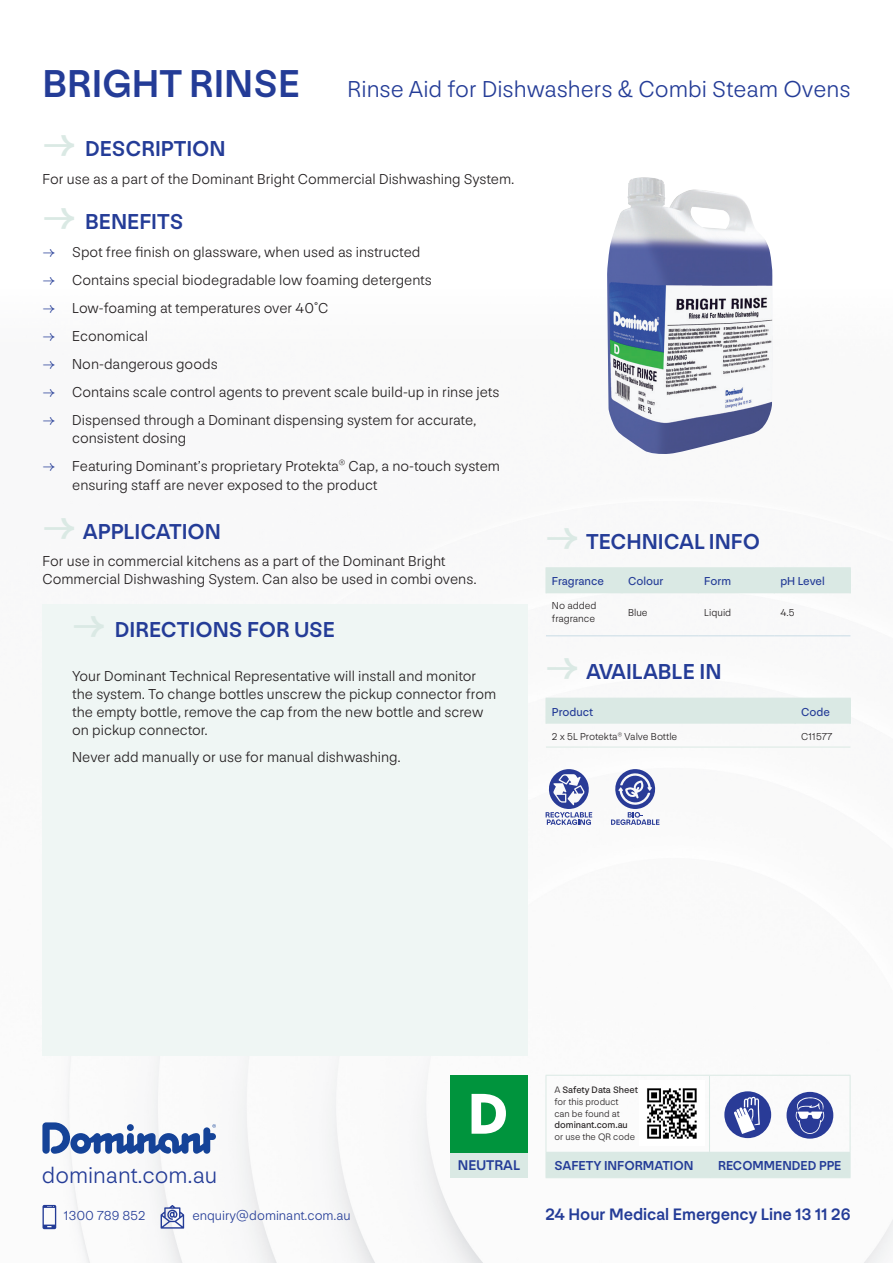
<style>
.page{position:relative;width:893px;height:1263px;background:#fff}
.page>*{position:absolute;margin:0;border:0;box-sizing:border-box;transform-origin:0 0}
.t1{font:900 59.85px "NN Nouvelle Grotesk";color:#fff}
.t2{font:300 24px "NN Nouvelle Grotesk";color:#243c97}
.t3{font:300 23.55px "NN Nouvelle Grotesk";color:#243c97}
.t4{font:500 22.5px "NN Nouvelle Grotesk";color:#243c97}
.t5{font:500 17.25px "NN Nouvelle Grotesk";color:#243c97}
.t6{font:300 15px/18px "NN Nouvelle Grotesk";color:#231f20}
.t7{font:500 14.7px "NN Nouvelle Grotesk";color:#243c97}
.t8{font:300 13.65px "NN Nouvelle Grotesk";color:#243c97}
.t9{font:500 13.5px "NN Nouvelle Grotesk";color:#243c97}
.t10{font:12px "NN Nouvelle Grotesk";color:#243c97}
.t11{font:300 10.5px/12.6px "NN Nouvelle Grotesk";color:#231f20}
.t12{font:300 9.75px/11.7px "NN Nouvelle Grotesk";color:#231f20}
.s1{font-weight:500;font-size:40.5px}
.s2{font-weight:700;font-size:37.5px;color:#dae9e4}
.s3{color:#243c97}
.s4{font-weight:400}
</style>
<div class="page">
<img style="left:42px;top:567px;width:851px;height:696px">
<div style="left:43px;top:604px;width:484px;height:451px;background:#eff6f4"></div>
<div style="left:546px;top:1152px;width:305px;height:26px;background:#dae9e4"></div>
<hr style="left:546px;top:1075px;width:163px;height:1px;background:#dae9e4">
<hr style="left:546px;top:1075px;width:1px;height:77px;background:#dae9e4">
<hr style="left:709px;top:1075px;width:141px;height:1px;background:#dae9e4">
<hr style="left:709px;top:1075px;width:1px;height:77px;background:#dae9e4">
<hr style="left:850px;top:1075px;width:1px;height:77px;background:#dae9e4">
<img style="left:639px;top:1080px;width:66px;height:65px">
<hr style="left:546px;top:635px;width:76px;height:1px;background:#c8dbe5">
<hr style="left:622px;top:635px;width:76px;height:1px;background:#c8dbe5">
<hr style="left:698px;top:635px;width:76px;height:1px;background:#c8dbe5">
<hr style="left:774px;top:635px;width:76px;height:1px;background:#c8dbe5">
<hr style="left:546px;top:567px;width:76px;height:1px;background:#dae9e4">
<hr style="left:622px;top:567px;width:76px;height:1px;background:#dae9e4">
<hr style="left:698px;top:567px;width:76px;height:1px;background:#dae9e4">
<hr style="left:774px;top:567px;width:77px;height:1px;background:#dae9e4">
<div style="left:546px;top:568px;width:305px;height:25px;background:#dae9e4"></div>
<div style="left:546px;top:698px;width:305px;height:26px;background:#dae9e4"></div>
<hr style="left:546px;top:747px;width:249px;height:1px;background:#dae9e4">
<hr style="left:795px;top:747px;width:55px;height:1px;background:#dae9e4">
<svg style="left:43px;top:1205px;width:13px;height:24px"></svg>
<svg style="left:42px;top:1122px;width:174px;height:32px"></svg>
<svg style="left:546px;top:769px;width:46px;height:56px"></svg>
<svg style="left:611px;top:769px;width:48px;height:56px"></svg>
<div style="left:450px;top:1101px;width:77px;height:77px;background:#dae9e4"></div>
<div style="left:450px;top:1075px;width:77px;height:77px;background:#00943d"></div>
<img style="left:607px;top:177px;width:165px;height:277px">
<div style="left:786px;top:1092px;width:47px;height:47px;background:#293b97;border-radius:50%"></div>
<svg style="left:793px;top:1096px;width:33px;height:38px"></svg>
<div style="left:724px;top:1091px;width:47px;height:47px;background:#293b97;border-radius:50%"></div>
<svg style="left:734px;top:1097px;width:26px;height:37px"></svg>
<svg style="left:161px;top:1205px;width:23px;height:23px"></svg>
<p class="t2" style="left:43px;top:75px;width:809px"><span class="s1">BRIGHT RINSE</span> Rinse Aid for Dishwashers &amp; Combi Steam Ovens</p>
<p class="t4" style="left:43px;top:135px;width:185px"><span class="s2">→</span> DESCRIPTION</p>
<p class="t6" style="left:43px;top:170px;width:473px">For use as a part of the Dominant Bright Commercial Dishwashing System.</p>
<p class="t4" style="left:43px;top:208px;width:142px"><span class="s2">→</span> BENEFITS</p>
<p class="t6" style="left:43px;top:243px;width:379px"><span class="s3">→</span> Spot free finish on glassware, when used as instructed</p>
<p class="t6" style="left:43px;top:271px;width:391px"><span class="s3">→</span> Contains special biodegradable low foaming detergents</p>
<p class="t6" style="left:43px;top:299px;width:287px"><span class="s3">→</span> Low-foaming at temperatures over 40˚C</p>
<p class="t6" style="left:43px;top:327px;width:107px"><span class="s3">→</span> Economical</p>
<p class="t6" style="left:43px;top:355px;width:177px"><span class="s3">→</span> Non-dangerous goods</p>
<p class="t6" style="left:43px;top:383px;width:458px"><span class="s3">→</span> Contains scale control agents to prevent scale build-up in rinse jets</p>
<p class="t6" style="left:72px;top:411px;width:406px;text-indent:-30px"><span class="s3">→</span> Dispensed through a Dominant dispensing system for accurate, consistent dosing</p>
<p class="t6" style="left:72px;top:456px;width:429px;line-height:19.5px;text-indent:-30px"><span class="s3">→</span> Featuring Dominant’s proprietary Protekta<sup>®</sup> Cap, a no-touch system ensuring staff are never exposed to the product</p>
<p class="t4" style="left:43px;top:519px;width:180px"><span class="s2">→</span> APPLICATION</p>
<p class="t6" style="left:43px;top:552px;width:436px">For use in commercial kitchens as a part of the Dominant Bright<br>Commercial Dishwashing System. Can also be used in combi ovens.</p>
<p class="t4" style="left:72px;top:617px;width:264px"><span class="s2">→</span> DIRECTIONS FOR USE</p>
<p class="t6" style="left:72px;top:667px;width:425px">Your Dominant Technical Representative will install and monitor the system. To change bottles unscrew the pickup connector from the empty bottle, remove the cap from the new bottle and screw on pickup connector.</p>
<p class="t6" style="left:72px;top:747px;width:330px">Never add manually or use for manual dishwashing.</p>
<p class="t4" style="left:546px;top:528px;width:216px"><span class="s2">→</span> TECHNICAL INFO</p>
<p class="t10" style="left:552px;top:574px;width:53px">Fragrance</p>
<p class="t10" style="left:628px;top:574px;width:37px">Colour</p>
<p class="t10" style="left:704px;top:574px;width:28px">Form</p>
<p class="t10" style="left:780px;top:574px;width:46px">pH Level</p>
<p class="t11" style="left:552px;top:599px;width:46px">No added fragrance</p>
<p class="t11" style="left:628px;top:606px;width:21px">Blue</p>
<p class="t11" style="left:704px;top:606px;width:29px">Liquid</p>
<p class="t11" style="left:780px;top:606px;width:16px">4.5</p>
<p class="t4" style="left:546px;top:658px;width:177px"><span class="s2">→</span> AVAILABLE IN</p>
<p class="t10" style="left:552px;top:705px;width:43px">Product</p>
<p class="t10" style="left:801px;top:705px;width:30px">Code</p>
<p class="t11" style="left:552px;top:730px;width:127px">2 x 5L Protekta<sup>®</sup> Valve Bottle</p>
<p class="t11" style="left:801px;top:730px;width:33px">C11577</p>
<p class="t12" style="left:554px;top:1084px;width:85px">A <span class="s4">Safety Data Sheet </span>for this product<br>can be found at <span class="s4">dominant.com.au </span>or use the QR code</p>
<p class="t9" style="left:554px;top:1157px;width:141px">SAFETY INFORMATION</p>
<p class="t9" style="left:718px;top:1157px;width:125px">RECOMMENDED PPE</p>
<p class="t1" style="left:468px;top:1077px;width:41px">D</p>
<p class="t7" style="left:458px;top:1156px;width:64px">NEUTRAL</p>
<p class="t3" style="left:42px;top:1162px;width:177px">dominant.com.au</p>
<p class="t8" style="left:64px;top:1208px;width:83px">1300 789 852</p>
<p class="t8" style="left:192px;top:1208px;width:160px">enquiry@dominant.com.au</p>
<p class="t5" style="left:545px;top:1204px;width:306px">24 Hour Medical Emergency Line 13 11 26</p>
</div>
